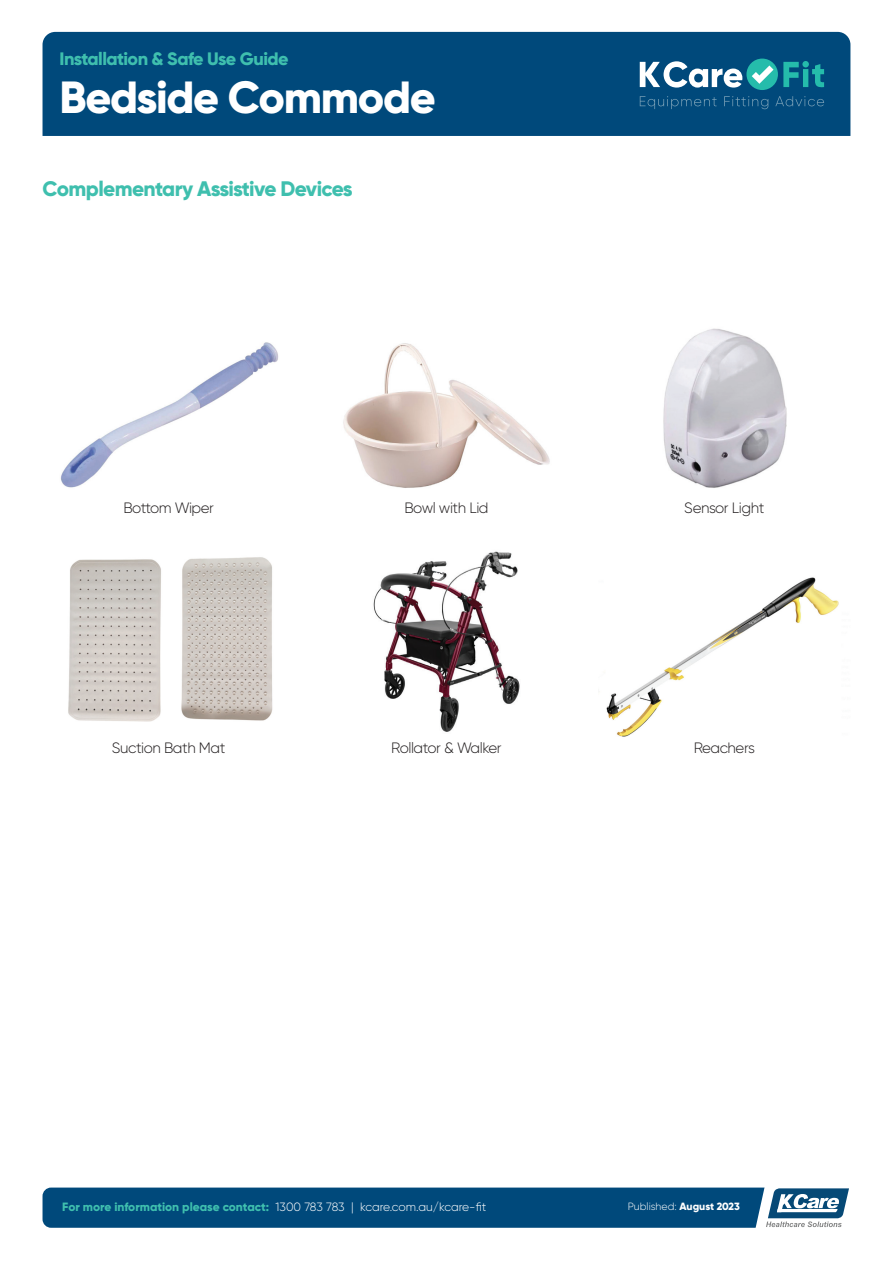
<style>
.page{position:relative;width:893px;height:1263px;background:#fff}
.page>*{position:absolute;margin:0;border:0;box-sizing:border-box;transform-origin:0 0}
.t1{font:800 45px "Gilroy";letter-spacing:-.03em;color:#fff}
.t2{font:800 21px "Gilroy";letter-spacing:-.03em;color:#3fbfae}
.t3{font:800 18px "Gilroy";letter-spacing:-.03em;color:#3fbfae}
.t4{font:300 15px "Gilroy";letter-spacing:-.03em;color:#231f20}
.t5{font:300 12px "Gilroy";letter-spacing:-.005em;color:#fff}
.t6{font:300 10.5px "Gilroy";color:#fff}
.s1{font-weight:800;color:#3fbfae}
.s2{font-weight:800}
</style>
<div class="page">
<div style="left:43px;top:1187px;width:733px;height:41px;background:#00497b;border-radius:9px"></div>
<svg style="left:755px;top:1187px;width:94px;height:41px"></svg>
<div style="left:43px;top:32px;width:807px;height:104px;background:#00497b"></div>
<svg style="left:783px;top:61px;width:41px;height:27px"></svg>
<div style="left:746px;top:59px;width:32px;height:31px;background:#25bcab;border-radius:50%"></div>
<svg style="left:752px;top:66px;width:21px;height:18px"></svg>
<svg style="left:640px;top:96px;width:77px;height:13px"></svg>
<svg style="left:724px;top:96px;width:44px;height:13px"></svg>
<svg style="left:775px;top:96px;width:49px;height:10px"></svg>
<svg style="left:640px;top:61px;width:102px;height:27px"></svg>
<img style="left:663px;top:328px;width:124px;height:160px">
<img style="left:606px;top:577px;width:233px;height:160px">
<img style="left:373px;top:551px;width:147px;height:181px">
<img style="left:68px;top:557px;width:205px;height:165px">
<img style="left:343px;top:343px;width:207px;height:145px">
<img style="left:60px;top:342px;width:219px;height:146px">
<p class="t3" style="left:60px;top:48px;width:231px">Installation &amp; Safe Use Guide</p>
<h1 class="t1" style="left:60px;top:68px;width:378px">Bedside Commode</h1>
<h2 class="t2" style="left:43px;top:176px;width:312px">Complementary Assistive Devices</h2>
<p class="t4" style="left:123px;top:498px;width:92px">Bottom Wiper</p>
<p class="t4" style="left:112px;top:738px;width:115px">Suction Bath Mat</p>
<p class="t4" style="left:404px;top:498px;width:86px">Bowl with Lid</p>
<p class="t4" style="left:391px;top:738px;width:112px">Rollator &amp; Walker</p>
<p class="t4" style="left:684px;top:498px;width:82px">Sensor Light</p>
<p class="t4" style="left:694px;top:738px;width:63px">Reachers</p>
<p class="t5" style="left:62px;top:1199px;width:426px"><span class="s1">For more information please contact:</span> 1300 783 783 | kcare.com.au/kcare-fit</p>
<p class="t6" style="left:628px;top:1200px;width:114px">Published: <span class="s2">August 2023</span></p>
</div>
